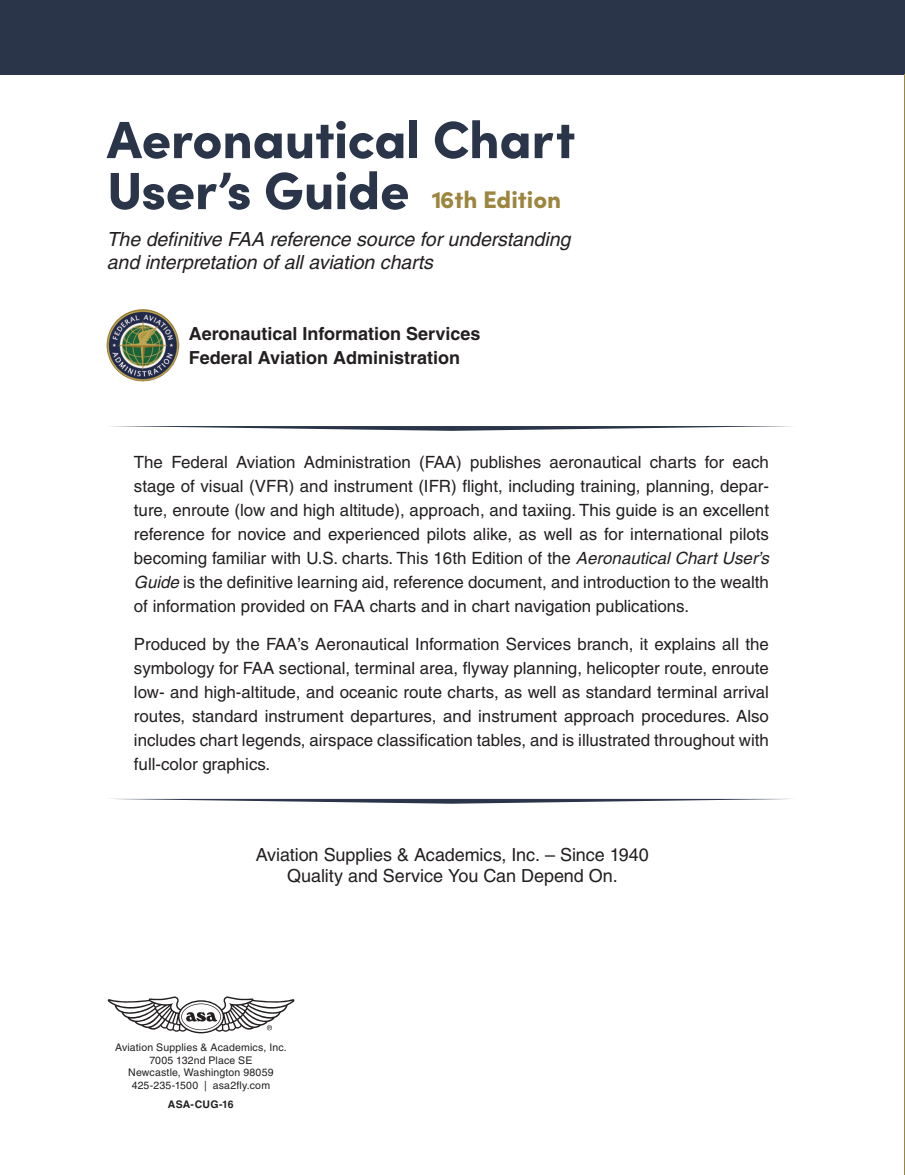
<style>
.page{position:relative;width:905px;height:1175px;background:#fff}
.page>*{position:absolute;margin:0;border:0;box-sizing:border-box;transform-origin:0 0}
.t1{font:900 52.5px "Sofia Pro";letter-spacing:-.005em;color:#2b3549}
.t2{font:900 24px "Sofia Pro";color:#9c853e}
.t3{font:italic 19.5px/23.4px "Helvetica LT Pro";letter-spacing:-.005em;color:#231f20}
.t4{font:18px "Helvetica LT Pro";letter-spacing:-.005em;color:#231f20}
.t5{font:700 18px "Helvetica LT Pro";color:#231f20}
.t6{font:16.8px/24px "Helvetica LT Pro";color:#231f20;text-align:justify}
.t7{font:10.5px "Helvetica LT Pro";letter-spacing:.015em;color:#231f20}
.t8{font:700 10.5px "Helvetica LT Pro";letter-spacing:.01em;color:#231f20}
.s1{font-style:italic}
</style>
<div class="page">
<div style="left:0;top:0;width:904px;height:74px;background:#2b3549"></div>
<svg style="left:108px;top:996px;width:186px;height:37px"></svg>
<img style="left:106px;top:309px;width:73px;height:72px">
<svg style="left:111px;top:426px;width:681px;height:5px"></svg>
<svg style="left:117px;top:799px;width:669px;height:4px"></svg>
<p class="t1" style="left:107px;top:98px;width:470px">Aeronautical Chart</p>
<p class="t1" style="left:107px;top:149px;width:304px">User’s Guide</p>
<p class="t3" style="left:107px;top:227px;width:465px">The definitive FAA reference source for understanding and interpretation of all aviation charts</p>
<p class="t2" style="left:431px;top:181px;width:131px">16th Edition</p>
<p class="t5" style="left:189px;top:322px;width:293px">Aeronautical Information Services</p>
<p class="t5" style="left:189px;top:346px;width:273px">Federal Aviation Administration</p>
<p class="t6" style="left:134px;top:450px;width:636px">The Federal Aviation Administration (FAA) publishes aeronautical charts for each stage of visual (VFR) and instrument (IFR) flight, including training, planning, depar&shy;ture, enroute (low and high altitude), approach, and taxiing. This guide is an excellent reference for novice and experienced pilots alike, as well as for international pilots becoming familiar with U.S. charts. This 16th Edition of the <span class="s1">Aeronautical Chart User’s Guide</span> is the definitive learning aid, reference document, and introduction to the wealth of information provided on FAA charts and in chart navigation publications.</p>
<p class="t6" style="left:134px;top:632px;width:636px">Produced by the FAA’s Aeronautical Information Services branch, it explains all the symbology for FAA sectional, terminal area, flyway planning, helicopter route, enroute low- and high-altitude, and oceanic route charts, as well as standard terminal arrival routes, standard instrument departures, and instrument approach procedures. Also includes chart legends, airspace classification tables, and is illustrated throughout with full-color graphics.</p>
<p class="t4" style="left:256px;top:843px;width:394px">Aviation Supplies &amp; Academics, Inc. – Since 1940</p>
<p class="t4" style="left:287px;top:865px;width:332px">Quality and Service You Can Depend On.</p>
<p class="t7" style="left:115px;top:1041px;width:173px">Aviation Supplies &amp; Academics, Inc.</p>
<p class="t7" style="left:149px;top:1053px;width:105px">7005 132nd Place SE</p>
<p class="t7" style="left:128px;top:1066px;width:147px">Newcastle, Washington 98059</p>
<p class="t7" style="left:132px;top:1079px;width:140px">425-235-1500 | asa2fly.com</p>
<p class="t8" style="left:168px;top:1098px;width:67px">ASA-CUG-16</p>
</div>
